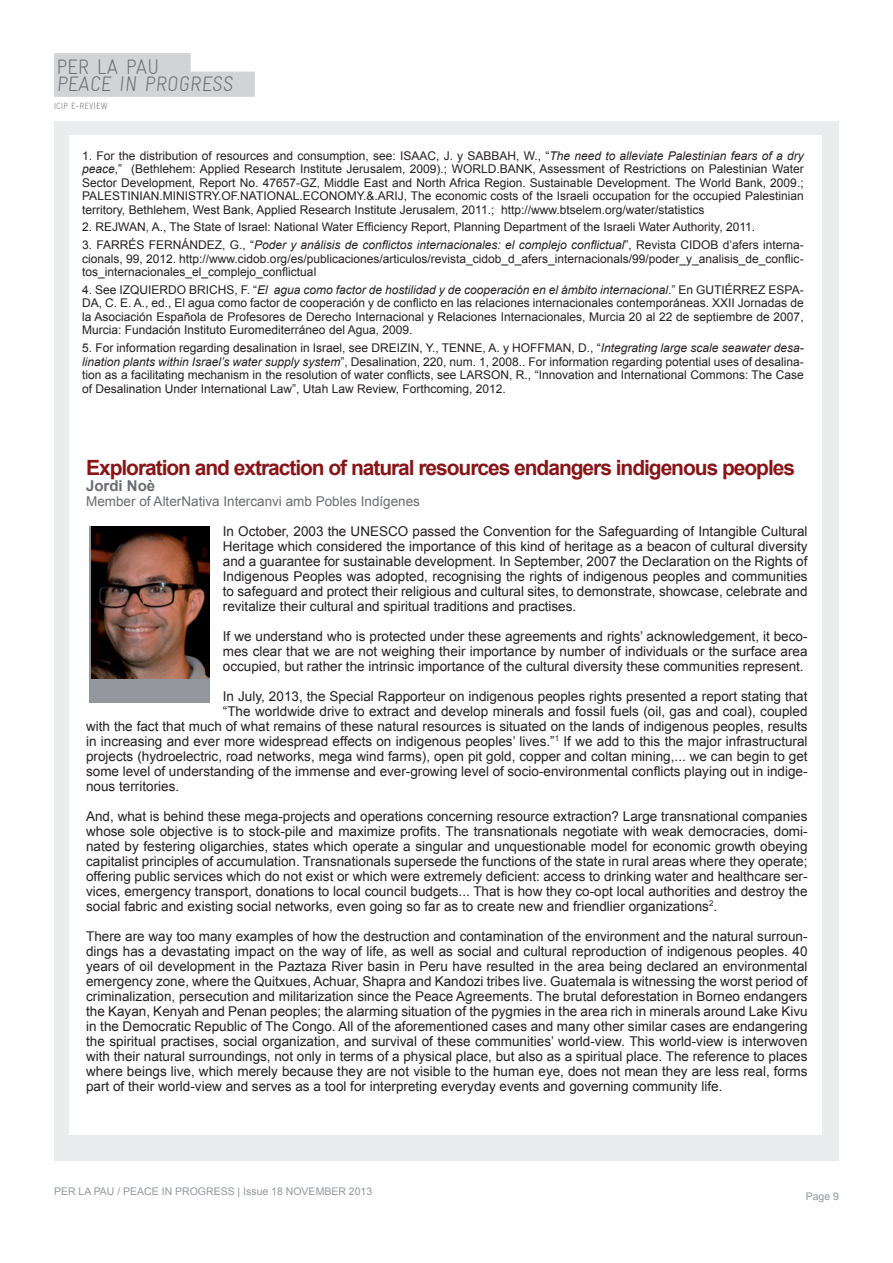
<style>
.page{position:relative;width:893px;height:1263px;background:#fff}
.page>*{position:absolute;margin:0;border:0;box-sizing:border-box;transform-origin:0 0}
.t1{font:700 21px "Arial";letter-spacing:-.05em;color:#881518}
.t2{font:300 21px/17.5px "Gravur Condensed";color:#6a6c72}
.t3{font:700 15px "Arial";color:#6a6c72}
.t4{font:13.5px/15px "Arial";color:#231f20;text-align:justify}
.t5{font:13.5px "Arial";color:#6a6c72}
.t6{font:12px/13.5px "Arial";color:#231f20;text-align:justify}
.t7{font:10.5px "Arial";color:#93979d}
.t8{font:300 9px "Gravur Condensed";color:#6a6c72}
.s1{font-style:italic}
</style>
<div class="page">
<div style="left:54px;top:53px;width:136px;height:22px;background:#d1d3d5"></div>
<div style="left:54px;top:72px;width:201px;height:25px;background:#d1d3d5"></div>
<div style="left:54px;top:122px;width:785px;height:1039px;background:#eaeced"></div>
<div style="left:69px;top:135px;width:752px;height:999px;background:#fff"></div>
<div style="left:89px;top:526px;width:121px;height:177px;background:#93979d"></div>
<img style="left:92px;top:526px;width:118px;height:153px">
<h1 class="t2" style="left:56px;top:58px;width:180px">PER LA PAU<br>PEACE IN PROGRESS</h1>
<p class="t8" style="left:54px;top:101px;width:55px">ICIP E-REVIEW</p>
<p class="t6" style="left:82px;top:149px;width:723px">1. For the distribution of resources and consumption, see: ISAAC, J. y SABBAH, W., “<span class="s1">The need to alleviate Palestinian fears of a dry peace</span>,” (Bethlehem: Applied Research Institute Jerusalem, 2009).; WORLD.BANK, Assessment of Restrictions on Palestinian Water Sector Development, Report No. 47657-GZ, Middle East and North Africa Region. Sustainable Development. The World Bank, 2009.; PALESTINIAN.MINISTRY.OF.NATIONAL.ECONOMY.&amp;.ARIJ, The economic costs of the Israeli occupation for the occupied Palestinian territory, Bethlehem, West Bank, Applied Research Institute Jerusalem, 2011.; http://www.btselem.org/water/statistics</p>
<p class="t6" style="left:82px;top:221px;width:674px">2. REJWAN, A., The State of Israel: National Water Efficiency Report, Planning Department of the Israeli Water Authority, 2011.</p>
<p class="t6" style="left:82px;top:238px;width:723px">3. FARRÉS FERNÁNDEZ, G., “<span class="s1">Poder y análisis de conflictos internacionales: el complejo conflictual</span>”, Revista CIDOB d’afers interna&shy;cionals, 99, 2012. http://www.cidob.org/es/publicaciones/articulos/revista_cidob_d_afers_internacionals/99/poder_y_analisis_de_conflic&shy;tos_internacionales_el_complejo_conflictual</p>
<p class="t6" style="left:82px;top:283px;width:723px">4. See IZQUIERDO BRICHS, F. “<span class="s1">El agua como factor de hostilidad y de cooperación en el ámbito internacional</span>.” En GUTIÉRREZ ESPA-DA, C. E. A., ed., El agua como factor de cooperación y de conflicto en las relaciones internacionales contemporáneas. XXII Jornadas de la Asociación Española de Profesores de Derecho Internacional y Relaciones Internacionales, Murcia 20 al 22 de septiembre de 2007, Murcia: Fundación Instituto Euromediterráneo del Agua, 2009.</p>
<p class="t6" style="left:82px;top:341px;width:723px">5. For information regarding desalination in Israel, see DREIZIN, Y., TENNE, A. y HOFFMAN, D., “<span class="s1">Integrating large scale seawater desa&shy;lination plants within Israel’s water supply system</span>”, Desalination, 220, num. 1, 2008.. For information regarding potential uses of desalina&shy;tion as a facilitating mechanism in the resolution of water conflicts, see LARSON, R., “Innovation and International Commons: The Case of Desalination Under International Law”, Utah Law Review, Forthcoming, 2012.</p>
<h1 class="t1" style="left:86px;top:454px;width:710px">Exploration and extraction of natural resources endangers indigenous peoples</h1>
<p class="t3" style="left:86px;top:476px;width:71px">Jordi Noè</p>
<p class="t5" style="left:86px;top:492px;width:335px">Member of AlterNativa Intercanvi amb Pobles Indígenes</p>
<p class="t4" style="left:223px;top:524px;width:586px">In October, 2003 the UNESCO passed the Convention for the Safeguarding of Intangible Cultural Heritage which considered the importance of this kind of heritage as a beacon of cultural diversity and a guarantee for sustainable development. In September, 2007 the Declaration on the Rights of Indigenous Peoples was adopted, recognising the rights of indigenous peoples and communities to safeguard and protect their religious and cultural sites, to demonstrate, showcase, celebrate and revitalize their cultural and spiritual traditions and practises.</p>
<p class="t4" style="left:223px;top:629px;width:586px">If we understand who is protected under these agreements and rights’ acknowledgement, it beco&shy;mes clear that we are not weighing their importance by number of individuals or the surface area occupied, but rather the intrinsic importance of the cultural diversity these communities represent.</p>
<p class="t4" style="left:223px;top:689px;width:586px">In July, 2013, the Special Rapporteur on indigenous peoples rights presented a report stating that</p>
<p class="t4" style="left:223px;top:704px;width:586px">“The worldwide drive to extract and develop minerals and fossil fuels (oil, gas and coal), coupled</p>
<p class="t4" style="left:86px;top:719px;width:723px">with the fact that much of what remains of these natural resources is situated on the lands of indigenous peoples, results</p>
<p class="t4" style="left:86px;top:734px;width:723px">in increasing and ever more widespread effects on indigenous peoples’ lives.”<sup>1</sup> If we add to this the major infrastructural</p>
<p class="t4" style="left:86px;top:749px;width:723px">projects (hydroelectric, road networks, mega wind farms), open pit gold, copper and coltan mining,... we can begin to get</p>
<p class="t4" style="left:86px;top:764px;width:723px">some level of understanding of the immense and ever-growing level of socio-environmental conflicts playing out in indige-</p>
<p class="t4" style="left:86px;top:779px;width:95px">nous territories.</p>
<p class="t4" style="left:86px;top:809px;width:723px">And, what is behind these mega-projects and operations concerning resource extraction? Large transnational companies whose sole objective is to stock-pile and maximize profits. The transnationals negotiate with weak democracies, domi&shy;nated by festering oligarchies, states which operate a singular and unquestionable model for economic growth obeying capitalist principles of accumulation. Transnationals supersede the functions of the state in rural areas where they operate; offering public services which do not exist or which were extremely deficient: access to drinking water and healthcare ser&shy;vices, emergency transport, donations to local council budgets... That is how they co-opt local authorities and destroy the social fabric and existing social networks, even going so far as to create new and friendlier organizations<sup>2</sup>.</p>
<p class="t4" style="left:86px;top:929px;width:723px">There are way too many examples of how the destruction and contamination of the environment and the natural surroun&shy;dings has a devastating impact on the way of life, as well as social and cultural reproduction of indigenous peoples. 40 years of oil development in the Paztaza River basin in Peru have resulted in the area being declared an environmental emergency zone, where the Quitxues, Achuar, Shapra and Kandozi tribes live. Guatemala is witnessing the worst period of criminalization, persecution and militarization since the Peace Agreements. The brutal deforestation in Borneo endangers the Kayan, Kenyah and Penan peoples; the alarming situation of the pygmies in the area rich in minerals around Lake Kivu in the Democratic Republic of The Congo. All of the aforementioned cases and many other similar cases are endangering the spiritual practises, social organization, and survival of these communities’ world-view. This world-view is interwoven with their natural surroundings, not only in terms of a physical place, but also as a spiritual place. The reference to places where beings live, which merely because they are not visible to the human eye, does not mean they are less real, forms part of their world-view and serves as a tool for interpreting everyday events and governing community life.</p>
<p class="t7" style="left:54px;top:1184px;width:320px">PER LA PAU / PEACE IN PROGRESS | Issue 18 NOVEMBER 2013</p>
<p class="t7" style="left:806px;top:1189px;width:35px">Page 9</p>
</div>
